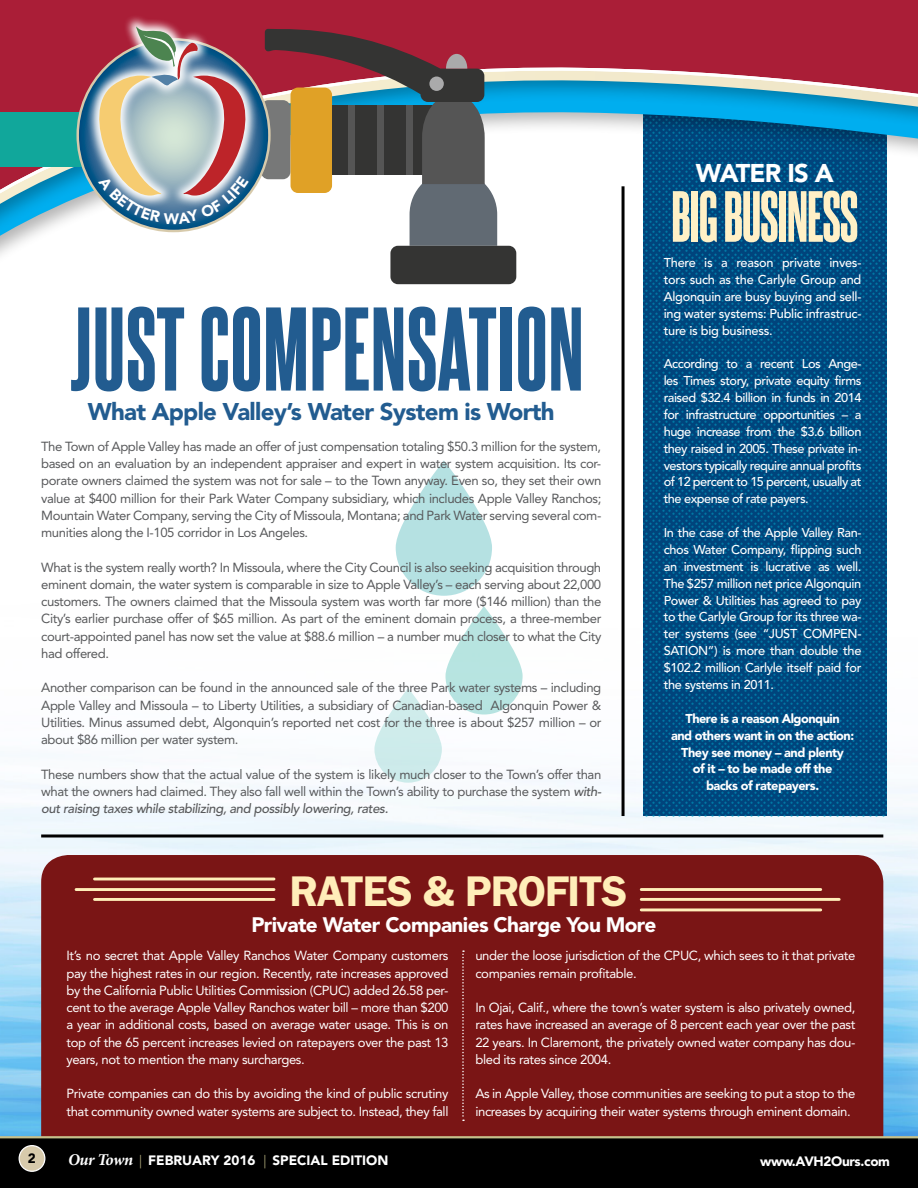
<style>
.page{position:relative;width:918px;height:1188px;background:#fff}
.page>*{position:absolute;margin:0;border:0;box-sizing:border-box;transform-origin:0 0}
.t1{font:100.95px "Steelfish Eb";color:#225c90}
.t2{font:61.5px "Steelfish Eb";letter-spacing:-.03em;color:#fff0c6}
.t3{font:600 43.2px "Franklin Gothic";letter-spacing:-.025em;color:#ffeeb9}
.t4{font:900 25.5px "Avenir LT Std";letter-spacing:-.03em;color:#fff}
.t5{font:900 24px "Avenir LT Std";letter-spacing:-.03em;color:#225c90}
.t6{font:900 20.85px "Avenir LT Std";letter-spacing:-.03em;color:#fff}
.t7{font:900 13.5px "Avenir LT Std";color:#fff}
.t8{font:900 13.5px "Avenir LT Std";letter-spacing:-.025em;color:#fff}
.t9{font:900 13.5px "Avenir LT Std";color:#000}
.t10{font:13.2px/17.2px "Avenir LT Std";letter-spacing:-.03em;color:#58595b;text-align:justify}
.t11{font:13.2px/17.2px "Avenir LT Std";letter-spacing:-.03em;color:#fff}
.t12{font:500 12.75px/17px "Avenir LT Std";letter-spacing:-.03em;color:#fff;text-align:justify}
.t13{font:900 12.75px/17px "Avenir LT Std";letter-spacing:-.04em;color:#fff;text-align:center}
.s1{font-weight:500;font-style:italic}
.s2{font-family:"Minion Pro";font-weight:700;font-style:italic;font-size:16.5px}
.s3{font-weight:300;color:#c6c08b}
</style>
<div class="page">
<img style="left:0;top:322px;width:888px;height:814px">
<svg style="left:374px;top:688px;width:68px;height:95px;fill:#cfeceb"></svg>
<svg style="left:396px;top:460px;width:96px;height:136px;fill:#b5e1e2"></svg>
<svg style="left:446px;top:606px;width:77px;height:109px;fill:#b7e4e1"></svg>
<div style="left:41px;top:855px;width:842px;height:281px;background:#7a1515"></div>
<svg style="left:643px;top:275px;width:243px;height:541px;background:#004c82"></svg>
<hr style="left:622px;top:186px;width:3px;height:630px;background:#000">
<div style="left:888px;top:601px;width:30px;height:578px;background:#fff;opacity:.75"></div>
<hr style="left:41px;top:834px;width:842px;height:3px;background:#000">
<hr style="left:95px;top:898px;width:179px;height:3px;background:#ffeeb9">
<hr style="left:76px;top:888px;width:198px;height:3px;background:#ffeeb9">
<hr style="left:95px;top:878px;width:179px;height:2px;background:#ffeeb9">
<hr style="left:641px;top:888px;width:180px;height:3px;background:#ffeeb9">
<hr style="left:641px;top:898px;width:198px;height:3px;background:#ffeeb9">
<hr style="left:641px;top:908px;width:180px;height:3px;background:#ffeeb9">
<svg style="left:462px;top:950px;width:2px;height:171px"></svg>
<div style="left:0;top:0;width:918px;height:275px;background:#000;opacity:.3"></div>
<svg style="left:0;top:243px;width:918px;height:13px"></svg>
<div style="left:0;top:0;width:918px;height:243px;background:#000;opacity:.3"></div>
<svg style="left:0;top:215px;width:918px;height:9px"></svg>
<svg style="left:0;top:0;width:918px;height:215px;background:#816683"></svg>
<div style="left:0;top:1138px;width:918px;height:50px;background:#000"></div>
<hr style="left:0;top:1136px;width:918px;height:2px;background:#c6c08b">
<div style="left:19px;top:1146px;width:26px;height:25px;background:#d7caab;border-radius:50%"></div>
<div style="left:19px;top:1145px;width:26px;height:27px;border:1px solid #fff;border-radius:50%"></div>
<div style="left:0;top:112px;width:142px;height:55px;background:#11a79b"></div>
<div style="left:390px;top:246px;width:126px;height:38px;background:#343433;border-radius:8px"></div>
<svg style="left:265px;top:29px;width:232px;height:217px"></svg>
<div style="left:429px;top:77px;width:15px;height:14px;background:#aaaaab;border-radius:50%"></div>
<svg style="left:78px;top:39px;width:191px;height:192px"></svg>
<svg style="left:86px;top:14px;width:173px;height:195px;background:#854c68"></svg>
<svg style="left:94px;top:24px;width:156px;height:200px;background:#a4989d"></svg>
<h1 class="t1" style="left:70px;top:287px;width:515px">JUST COMPENSATION</h1>
<h3 class="t5" style="left:88px;top:397px;width:468px">What Apple Valley’s Water System is Worth</h3>
<p class="t10" style="left:41px;top:438px;width:562px">The Town of Apple Valley has made an offer of just compensation totaling $50.3 million for the system, based on an evaluation by an independent appraiser and expert in water system acquisition. Its cor&shy;porate owners claimed the system was not for sale – to the Town anyway. Even so, they set their own value at $400 million for their Park Water Company subsidiary, which includes Apple Valley Ranchos; Mountain Water Company, serving the City of Missoula, Montana; and Park Water serving several com&shy;munities along the I-105 corridor in Los Angeles.</p>
<p class="t10" style="left:41px;top:559px;width:562px">What is the system really worth? In Missoula, where the City Council is also seeking acquisition through eminent domain, the water system is comparable in size to Apple Valley’s – each serving about 22,000 customers. The owners claimed that the Missoula system was worth far more ($146 million) than the City’s earlier purchase offer of $65 million. As part of the eminent domain process, a three-member court-appointed panel has now set the value at $88.6 million – a number much closer to what the City had offered.</p>
<p class="t10" style="left:41px;top:679px;width:562px">Another comparison can be found in the announced sale of the three Park water systems – including Apple Valley and Missoula – to Liberty Utilities, a subsidiary of Canadian-based Algonquin Power &amp; Utilities. Minus assumed debt, Algonquin’s reported net cost for the three is about $257 million – or about $86 million per water system.</p>
<p class="t10" style="left:41px;top:766px;width:562px">These numbers show that the actual value of the system is likely much closer to the Town’s offer than what the owners had claimed. They also fall well within the Town’s ability to purchase the system <span class="s1">with&shy;out raising taxes while stabilizing, and possibly lowering, rates.</span></p>
<h3 class="t3" style="left:289px;top:866px;width:339px">RATES &amp; PROFITS</h3>
<h3 class="t4" style="left:696px;top:158px;width:139px">WATER IS A</h3>
<h2 class="t2" style="left:671px;top:179px;width:189px">BIG BUSINESS</h2>
<p class="t12" style="left:664px;top:254px;width:199px">There is a reason private inves&shy;tors such as the Carlyle Group and Algonquin are busy buying and sell&shy;ing water systems: Public infrastruc&shy;ture is big business.</p>
<p class="t12" style="left:664px;top:356px;width:199px">According to a recent Los Ange&shy;les Times story, private equity firms raised $32.4 billion in funds in 2014 for infrastructure opportunities – a huge increase from the $3.6 billion they raised in 2005. These private in&shy;vestors typically require annual profits of 12 percent to 15 percent, usually at the expense of rate payers.</p>
<p class="t12" style="left:664px;top:525px;width:199px">In the case of the Apple Valley Ran&shy;chos Water Company, flipping such an investment is lucrative as well.<br>The $257 million net price Algonquin Power &amp; Utilities has agreed to pay to the Carlyle Group for its three wa&shy;ter systems (see “JUST COMPEN-SATION”) is more than double the $102.2 million Carlyle itself paid for the systems in 2011.</p>
<p class="t13" style="left:671px;top:710px;width:185px">There is a reason Algonquin<br>and others want in on the action:<br>They see money – and plenty<br>of it – to be made off the<br>backs of ratepayers.</p>
<h3 class="t6" style="left:251px;top:912px;width:407px">Private Water Companies Charge You More</h3>
<p class="t11" style="left:475px;top:947px;width:382px">under the loose jurisdiction of the CPUC, which sees to it that private companies remain profitable.</p>
<p class="t11" style="left:475px;top:999px;width:382px;text-align:justify">In Ojai, Calif., where the town’s water system is also privately owned, rates have increased an average of 8 percent each year over the past 22 years. In Claremont, the privately owned water company has dou&shy;bled its rates since 2004.</p>
<p class="t11" style="left:475px;top:1085px;width:382px">As in Apple Valley, those communities are seeking to put a stop to the increases by acquiring their water systems through eminent domain.</p>
<p class="t11" style="left:66px;top:947px;width:384px;text-align:justify">It’s no secret that Apple Valley Ranchos Water Company customers pay the highest rates in our region. Recently, rate increases approved by the California Public Utilities Commission (CPUC) added 26.58 per&shy;cent to the average Apple Valley Ranchos water bill – more than $200 a year in additional costs, based on average water usage. This is on top of the 65 percent increases levied on ratepayers over the past 13 years, not to mention the many surcharges.</p>
<p class="t11" style="left:66px;top:1085px;width:384px">Private companies can do this by avoiding the kind of public scrutiny that community owned water systems are subject to. Instead, they fall</p>
<p class="t9" style="left:28px;top:1150px;width:9px">2</p>
<p class="t7" style="left:68px;top:1153px;width:322px"><span class="s2">Our Town</span> <span class="s3">|</span> FEBRUARY 2016 <span class="s3">|</span> SPECIAL EDITION</p>
<p class="t8" style="left:760px;top:1153px;width:131px">www.AVH2Ours.com</p>
</div>
